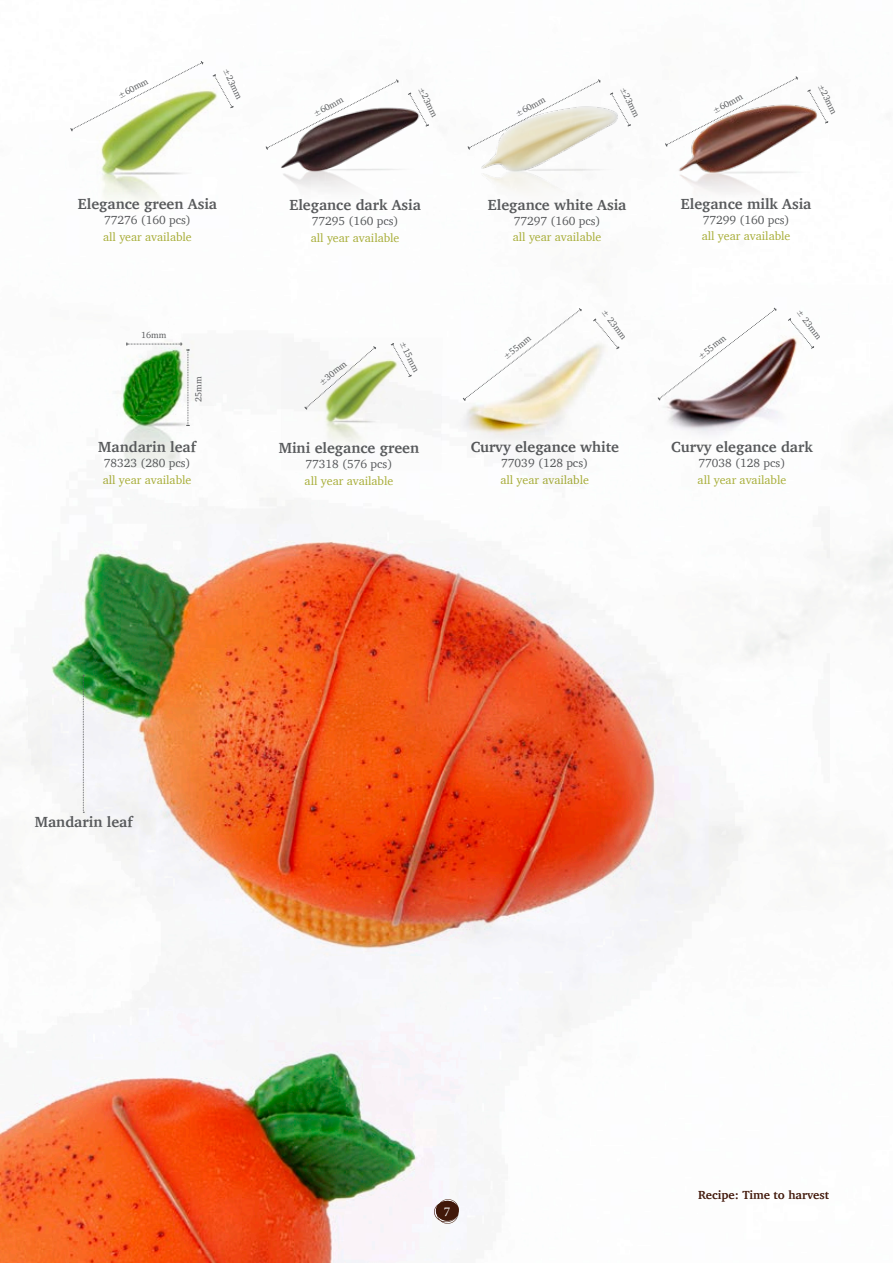
<style>
.page{position:relative;width:893px;height:1263px;background:#fff}
.page>*{position:absolute;margin:0;border:0;box-sizing:border-box;transform-origin:0 0}
.t1{font:700 15px "Charter";color:#57595b}
.t2{font:13.5px "Minion Pro";color:#fff}
.t3{font:12px "Charter";color:#a7ad36}
.t4{font:12px "Charter";color:#57595b}
.t5{font:700 12px "Charter";color:#41180a}
.t6{font:9px "Charter";color:#57595b}
</style>
<div class="page">
<img style="left:309px;top:79px;width:120px;height:47px">
<svg style="left:511px;top:79px;width:90px;height:47px"></svg>
<svg style="left:609px;top:92px;width:22px;height:34px"></svg>
<img style="left:798px;top:105px;width:11px;height:21px">
<svg style="left:702px;top:76px;width:96px;height:50px"></svg>
<svg style="left:806px;top:89px;width:23px;height:35px"></svg>
<img style="left:204px;top:90px;width:8px;height:23px">
<svg style="left:78px;top:61px;width:126px;height:65px"></svg>
<svg style="left:212px;top:74px;width:22px;height:35px"></svg>
<img style="left:0;top:126px;width:829px;height:1137px">
<svg style="left:83px;top:675px;width:1px;height:138px"></svg>
<svg style="left:434px;top:1199px;width:25px;height:25px"></svg>
<p class="t6" style="left:115px;top:89px;width:34px;rotate:-29deg">±60mm</p>
<p class="t6" style="left:232px;top:65px;width:34px;rotate:63deg">±23mm</p>
<p class="t1" style="left:78px;top:191px;width:141px">Elegance green Asia</p>
<p class="t4" style="left:104px;top:210px;width:88px">77276 (160 pcs)</p>
<p class="t3" style="left:103px;top:226px;width:90px">all year available</p>
<p class="t6" style="left:141px;top:327px;width:27px;rotate:1deg">16mm</p>
<p class="t6" style="left:191px;top:402px;width:27px;rotate:-90deg">25mm</p>
<p class="t1" style="left:98px;top:434px;width:99px">Mandarin leaf</p>
<p class="t4" style="left:104px;top:453px;width:88px">78323 (280 pcs)</p>
<p class="t3" style="left:103px;top:469px;width:90px">all year available</p>
<p class="t6" style="left:310px;top:108px;width:34px;rotate:-29deg">±60mm</p>
<p class="t6" style="left:428px;top:84px;width:34px;rotate:63deg">±23mm</p>
<p class="t6" style="left:512px;top:108px;width:34px;rotate:-29deg">±60mm</p>
<p class="t6" style="left:629px;top:84px;width:34px;rotate:63deg">±23mm</p>
<p class="t6" style="left:710px;top:105px;width:34px;rotate:-29deg">±60mm</p>
<p class="t6" style="left:827px;top:81px;width:34px;rotate:63deg">±23mm</p>
<p class="t1" style="left:289px;top:192px;width:133px">Elegance dark Asia</p>
<p class="t4" style="left:312px;top:211px;width:88px">77295 (160 pcs)</p>
<p class="t3" style="left:311px;top:227px;width:90px">all year available</p>
<p class="t1" style="left:488px;top:192px;width:140px">Elegance white Asia</p>
<p class="t4" style="left:514px;top:210px;width:88px">77297 (160 pcs)</p>
<p class="t3" style="left:513px;top:227px;width:90px">all year available</p>
<p class="t1" style="left:681px;top:191px;width:132px">Elegance milk Asia</p>
<p class="t4" style="left:703px;top:209px;width:88px">77299 (160 pcs)</p>
<p class="t3" style="left:702px;top:226px;width:90px">all year available</p>
<p class="t6" style="left:315px;top:377px;width:34px;rotate:-40deg">±30mm</p>
<p class="t6" style="left:409px;top:338px;width:34px;rotate:63deg">±15mm</p>
<p class="t6" style="left:500px;top:351px;width:34px;rotate:-39deg">±55mm</p>
<p class="t6" style="left:610px;top:306px;width:37px;rotate:53deg">± 23mm</p>
<p class="t6" style="left:694px;top:351px;width:34px;rotate:-39deg">±55mm</p>
<p class="t6" style="left:805px;top:305px;width:37px;rotate:53deg">± 23mm</p>
<p class="t1" style="left:279px;top:435px;width:142px">Mini elegance green</p>
<p class="t4" style="left:306px;top:454px;width:88px">77318 (576 pcs)</p>
<p class="t3" style="left:305px;top:470px;width:90px">all year available</p>
<p class="t1" style="left:470px;top:434px;width:150px">Curvy elegance white</p>
<p class="t4" style="left:501px;top:453px;width:88px">77039 (128 pcs)</p>
<p class="t3" style="left:500px;top:469px;width:90px">all year available</p>
<p class="t1" style="left:671px;top:434px;width:143px">Curvy elegance dark</p>
<p class="t4" style="left:698px;top:453px;width:88px">77038 (128 pcs)</p>
<p class="t3" style="left:698px;top:469px;width:90px">all year available</p>
<p class="t1" style="left:35px;top:809px;width:99px">Mandarin leaf</p>
<p class="t2" style="left:444px;top:1202px;width:8px">7</p>
<p class="t5" style="left:698px;top:1185px;width:132px">Recipe: Time to harvest</p>
</div>
